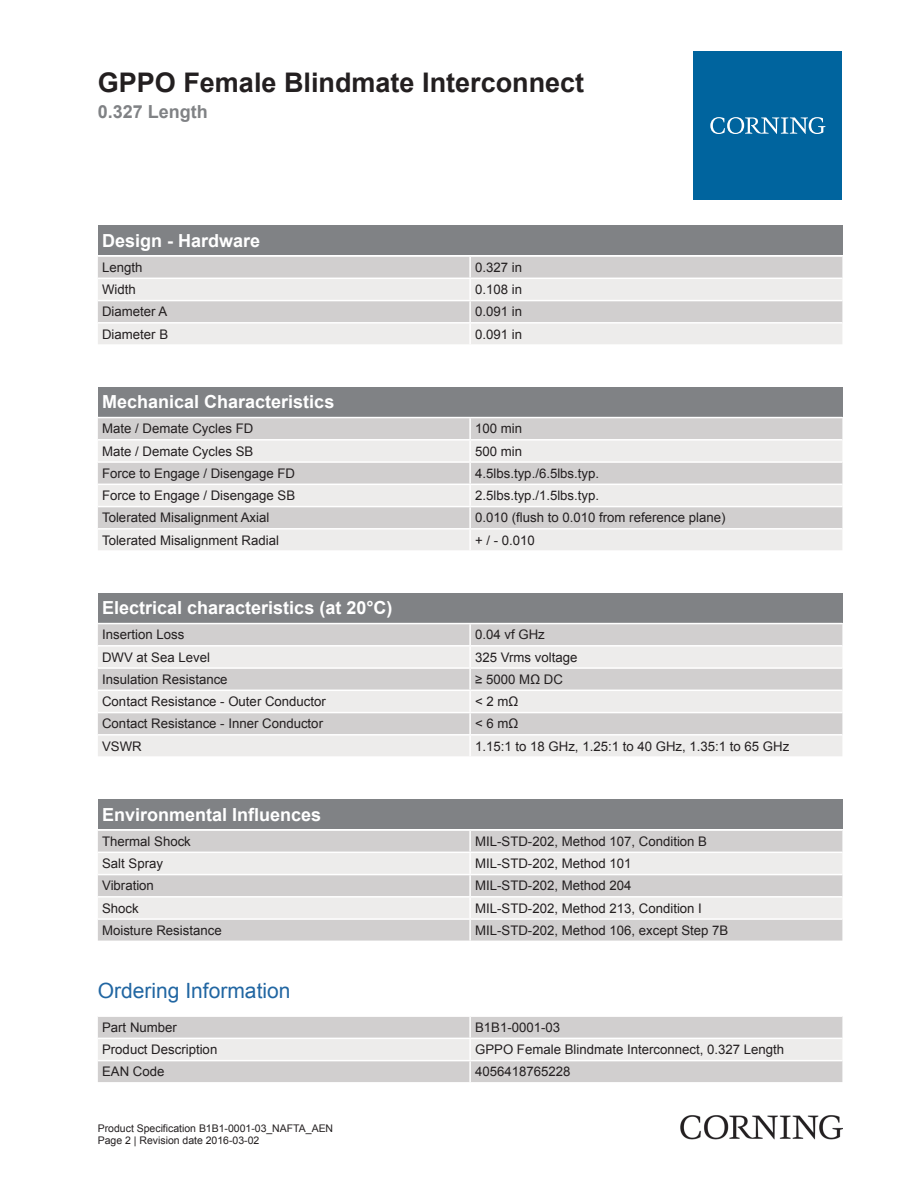
<style>
.page{position:relative;width:919px;height:1187px;background:#fff}
.page>*{position:absolute;margin:0;border:0;box-sizing:border-box;transform-origin:0 0}
.t1{font:700 27px "Arial";color:#231f20}
.t2{font:21px "Arial";color:#2166a2}
.t3{font:700 18px "Arial";color:#fff}
.t4{font:700 18px "Arial";color:#808285}
.t5{font:13.2px "Arial";color:#231f20}
.t6{font:10.5px/12.6px "Arial";color:#231f20}
</style>
<div class="page">
<div style="left:98px;top:225px;width:744px;height:30px;background:#808285"></div>
<div style="left:98px;top:257px;width:744px;height:20px;background:#d1cfcf"></div>
<svg style="left:98px;top:279px;width:744px;height:65px;fill:#edeceb"></svg>
<hr style="left:469px;top:257px;width:2px;height:20px;background:#fff">
<hr style="left:469px;top:279px;width:2px;height:21px;background:#fff">
<hr style="left:469px;top:301px;width:2px;height:21px;background:#fff">
<hr style="left:469px;top:323px;width:2px;height:21px;background:#fff">
<hr style="left:98px;top:300px;width:372px;height:1px;background:#fff">
<hr style="left:470px;top:300px;width:372px;height:1px;background:#fff">
<hr style="left:98px;top:322px;width:372px;height:1px;background:#fff">
<hr style="left:470px;top:322px;width:372px;height:1px;background:#fff">
<div style="left:98px;top:387px;width:744px;height:30px;background:#808285"></div>
<div style="left:98px;top:418px;width:744px;height:21px;background:#d1cfcf"></div>
<svg style="left:98px;top:441px;width:744px;height:109px;fill:#edeceb"></svg>
<hr style="left:469px;top:418px;width:2px;height:21px;background:#fff">
<hr style="left:469px;top:440px;width:2px;height:21px;background:#fff">
<hr style="left:469px;top:463px;width:2px;height:20px;background:#fff">
<hr style="left:469px;top:485px;width:2px;height:21px;background:#fff">
<hr style="left:469px;top:507px;width:2px;height:21px;background:#fff">
<hr style="left:469px;top:529px;width:2px;height:21px;background:#fff">
<hr style="left:98px;top:461px;width:372px;height:2px;background:#fff">
<hr style="left:470px;top:461px;width:372px;height:2px;background:#fff">
<hr style="left:98px;top:483px;width:372px;height:2px;background:#fff">
<hr style="left:470px;top:483px;width:372px;height:2px;background:#fff">
<hr style="left:98px;top:506px;width:372px;height:1px;background:#fff">
<hr style="left:470px;top:506px;width:372px;height:1px;background:#fff">
<hr style="left:98px;top:528px;width:372px;height:1px;background:#fff">
<hr style="left:470px;top:528px;width:372px;height:1px;background:#fff">
<div style="left:98px;top:593px;width:744px;height:29px;background:#808285"></div>
<div style="left:98px;top:624px;width:744px;height:21px;background:#d1cfcf"></div>
<svg style="left:98px;top:647px;width:744px;height:109px;fill:#edeceb"></svg>
<hr style="left:469px;top:624px;width:2px;height:21px;background:#fff">
<hr style="left:469px;top:646px;width:2px;height:21px;background:#fff">
<hr style="left:469px;top:668px;width:2px;height:21px;background:#fff">
<hr style="left:469px;top:691px;width:2px;height:20px;background:#fff">
<hr style="left:469px;top:713px;width:2px;height:21px;background:#fff">
<hr style="left:469px;top:735px;width:2px;height:21px;background:#fff">
<hr style="left:98px;top:667px;width:372px;height:1px;background:#fff">
<hr style="left:470px;top:667px;width:372px;height:1px;background:#fff">
<hr style="left:98px;top:689px;width:372px;height:2px;background:#fff">
<hr style="left:470px;top:689px;width:372px;height:2px;background:#fff">
<hr style="left:98px;top:711px;width:372px;height:2px;background:#fff">
<hr style="left:470px;top:711px;width:372px;height:2px;background:#fff">
<hr style="left:98px;top:734px;width:372px;height:1px;background:#fff">
<hr style="left:470px;top:734px;width:372px;height:1px;background:#fff">
<div style="left:98px;top:799px;width:744px;height:30px;background:#808285"></div>
<div style="left:98px;top:831px;width:744px;height:109px;background:#d1cfcf"></div>
<svg style="left:98px;top:853px;width:744px;height:65px;fill:#edeceb"></svg>
<hr style="left:469px;top:830px;width:2px;height:21px;background:#fff">
<hr style="left:469px;top:853px;width:2px;height:20px;background:#fff">
<hr style="left:469px;top:875px;width:2px;height:21px;background:#fff">
<hr style="left:469px;top:897px;width:2px;height:21px;background:#fff">
<hr style="left:469px;top:919px;width:2px;height:21px;background:#fff">
<hr style="left:98px;top:851px;width:372px;height:2px;background:#fff">
<hr style="left:470px;top:851px;width:372px;height:2px;background:#fff">
<hr style="left:98px;top:873px;width:372px;height:2px;background:#fff">
<hr style="left:470px;top:873px;width:372px;height:2px;background:#fff">
<hr style="left:98px;top:896px;width:372px;height:1px;background:#fff">
<hr style="left:470px;top:896px;width:372px;height:1px;background:#fff">
<hr style="left:98px;top:918px;width:372px;height:1px;background:#fff">
<hr style="left:470px;top:918px;width:372px;height:1px;background:#fff">
<div style="left:98px;top:1017px;width:744px;height:64px;background:#d1cfcf"></div>
<div style="left:98px;top:1039px;width:744px;height:20px;background:#edeceb"></div>
<hr style="left:469px;top:1016px;width:2px;height:21px;background:#fff">
<hr style="left:469px;top:1039px;width:2px;height:20px;background:#fff">
<hr style="left:469px;top:1061px;width:2px;height:20px;background:#fff">
<hr style="left:98px;top:1037px;width:372px;height:2px;background:#fff">
<hr style="left:470px;top:1037px;width:372px;height:2px;background:#fff">
<hr style="left:98px;top:1059px;width:372px;height:2px;background:#fff">
<hr style="left:470px;top:1059px;width:372px;height:2px;background:#fff">
<div style="left:693px;top:51px;width:149px;height:149px;background:#00649e"></div>
<svg style="left:710px;top:117px;width:115px;height:17px"></svg>
<img style="left:680px;top:1115px;width:162px;height:24px">
<h1 class="t1" style="left:98px;top:64px;width:488px">GPPO Female Blindmate Interconnect</h1>
<h3 class="t4" style="left:98px;top:100px;width:112px">0.327 Length</h3>
<h3 class="t3" style="left:102px;top:228px;width:160px">Design - Hardware</h3>
<p class="t5" style="left:102px;top:258px;width:42px">Length</p>
<p class="t5" style="left:475px;top:258px;width:48px">0.327 in</p>
<p class="t5" style="left:102px;top:281px;width:35px">Width</p>
<p class="t5" style="left:475px;top:281px;width:48px">0.108 in</p>
<p class="t5" style="left:102px;top:303px;width:67px">Diameter A</p>
<p class="t5" style="left:475px;top:303px;width:48px">0.091 in</p>
<p class="t5" style="left:102px;top:325px;width:68px">Diameter B</p>
<p class="t5" style="left:475px;top:325px;width:48px">0.091 in</p>
<h3 class="t3" style="left:102px;top:390px;width:234px">Mechanical Characteristics</h3>
<p class="t5" style="left:102px;top:420px;width:153px">Mate / Demate Cycles FD</p>
<p class="t5" style="left:475px;top:420px;width:48px">100 min</p>
<p class="t5" style="left:102px;top:442px;width:153px">Mate / Demate Cycles SB</p>
<p class="t5" style="left:475px;top:442px;width:48px">500 min</p>
<p class="t5" style="left:102px;top:464px;width:194px">Force to Engage / Disengage FD</p>
<p class="t5" style="left:475px;top:464px;width:126px">4.5lbs.typ./6.5lbs.typ.</p>
<p class="t5" style="left:102px;top:487px;width:194px">Force to Engage / Disengage SB</p>
<p class="t5" style="left:475px;top:487px;width:126px">2.5lbs.typ./1.5lbs.typ.</p>
<p class="t5" style="left:102px;top:509px;width:169px">Tolerated Misalignment Axial</p>
<p class="t5" style="left:475px;top:509px;width:252px">0.010 (flush to 0.010 from reference plane)</p>
<p class="t5" style="left:102px;top:531px;width:178px">Tolerated Misalignment Radial</p>
<p class="t5" style="left:475px;top:531px;width:61px">+ / - 0.010</p>
<h3 class="t3" style="left:102px;top:596px;width:292px">Electrical characteristics (at 20°C)</h3>
<p class="t5" style="left:102px;top:626px;width:84px">Insertion Loss</p>
<p class="t5" style="left:475px;top:626px;width:71px">0.04 vf GHz</p>
<p class="t5" style="left:102px;top:648px;width:109px">DWV at Sea Level</p>
<p class="t5" style="left:475px;top:648px;width:104px">325 Vrms voltage</p>
<p class="t5" style="left:102px;top:670px;width:127px">Insulation Resistance</p>
<p class="t5" style="left:475px;top:670px;width:89px">≥ 5000 MΩ DC</p>
<p class="t5" style="left:102px;top:692px;width:225px">Contact Resistance - Outer Conductor</p>
<p class="t5" style="left:475px;top:692px;width:45px">&lt; 2 mΩ</p>
<p class="t5" style="left:102px;top:715px;width:222px">Contact Resistance - Inner Conductor</p>
<p class="t5" style="left:475px;top:715px;width:45px">&lt; 6 mΩ</p>
<p class="t5" style="left:102px;top:737px;width:41px">VSWR</p>
<p class="t5" style="left:475px;top:737px;width:316px">1.15:1 to 18 GHz, 1.25:1 to 40 GHz, 1.35:1 to 65 GHz</p>
<h3 class="t3" style="left:102px;top:802px;width:221px">Environmental Influences</h3>
<p class="t5" style="left:102px;top:832px;width:90px">Thermal Shock</p>
<p class="t5" style="left:475px;top:832px;width:233px">MIL-STD-202, Method 107, Condition B</p>
<p class="t5" style="left:102px;top:854px;width:62px">Salt Spray</p>
<p class="t5" style="left:475px;top:854px;width:158px">MIL-STD-202, Method 101</p>
<p class="t5" style="left:102px;top:877px;width:53px">Vibration</p>
<p class="t5" style="left:475px;top:877px;width:158px">MIL-STD-202, Method 204</p>
<p class="t5" style="left:102px;top:899px;width:38px">Shock</p>
<p class="t5" style="left:475px;top:899px;width:228px">MIL-STD-202, Method 213, Condition I</p>
<p class="t5" style="left:102px;top:921px;width:121px">Moisture Resistance</p>
<p class="t5" style="left:475px;top:921px;width:255px">MIL-STD-202, Method 106, except Step 7B</p>
<h2 class="t2" style="left:98px;top:977px;width:194px">Ordering Information</h2>
<p class="t5" style="left:102px;top:1018px;width:76px">Part Number</p>
<p class="t5" style="left:475px;top:1018px;width:87px">B1B1-0001-03</p>
<p class="t5" style="left:102px;top:1040px;width:117px">Product Description</p>
<p class="t5" style="left:475px;top:1040px;width:310px">GPPO Female Blindmate Interconnect, 0.327 Length</p>
<p class="t5" style="left:102px;top:1063px;width:64px">EAN Code</p>
<p class="t5" style="left:475px;top:1063px;width:97px">4056418765228</p>
<p class="t6" style="left:98px;top:1121px;width:237px">Product Specification B1B1-0001-03_NAFTA_AEN<br>Page 2 | Revision date 2016-03-02</p>
</div>
